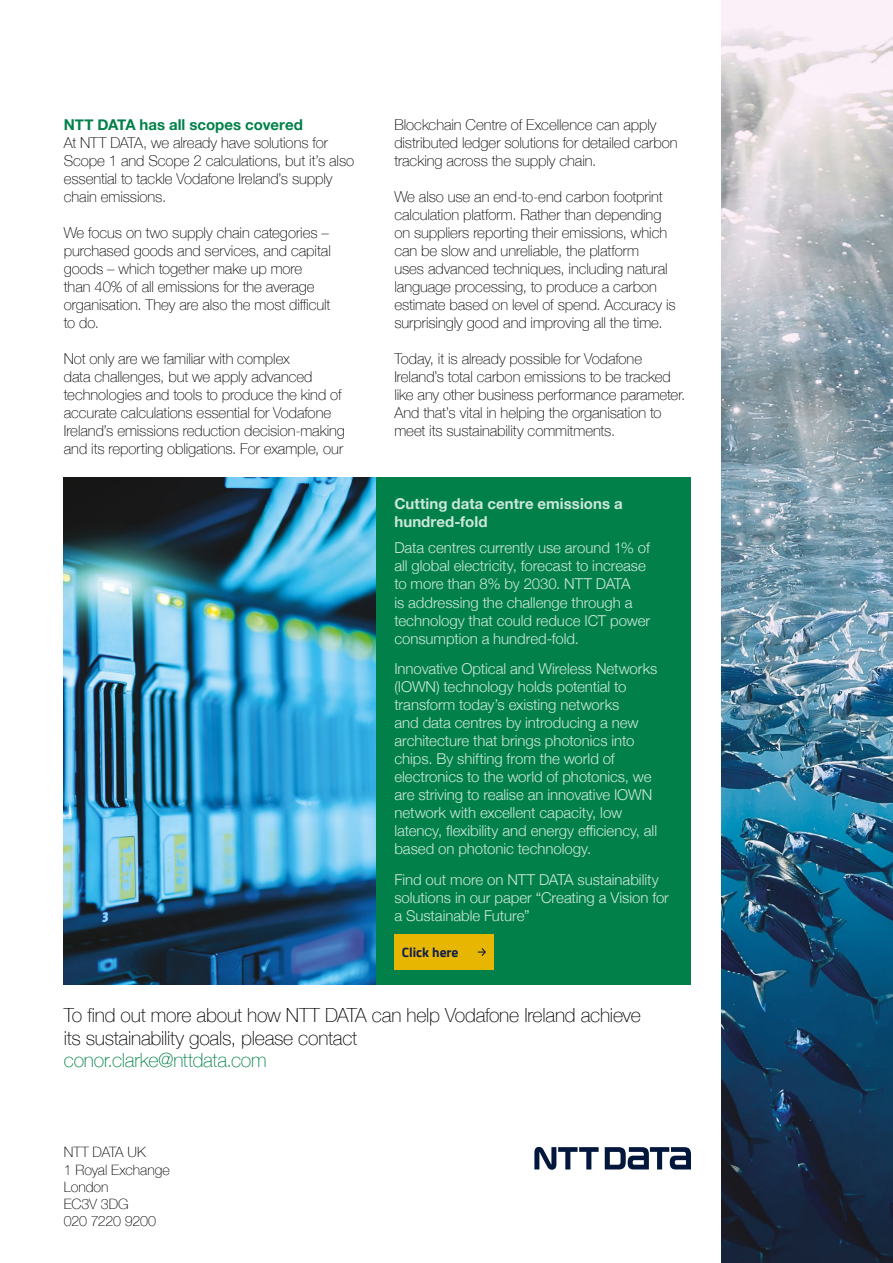
<style>
.page{position:relative;width:893px;height:1263px;background:#fff}
.page>*{position:absolute;margin:0;border:0;box-sizing:border-box;transform-origin:0 0}
.t1{font:100 19.5px/22.5px "Helvetica Neue";letter-spacing:-.01em;color:#000}
.t2{font:100 19.5px "Helvetica Neue";letter-spacing:-.01em;color:#018149}
.t3{font:100 15px/18px "Helvetica Neue";letter-spacing:-.005em;color:#000}
.t4{font:300 15px/18px "Helvetica Neue";letter-spacing:-.005em;color:#cce6db}
.t5{font:700 15px/18px "Helvetica Neue";letter-spacing:.005em;color:#cce6db}
.t6{font:700 15px "Helvetica Neue";color:#018149}
.t7{font:100 14.25px/17.2px "Helvetica Neue";letter-spacing:-.005em;color:#000}
.t8{font:700 13.5px "Titillium Web";color:#0f1c50}
</style>
<div class="page">
<svg style="left:534px;top:1147px;width:157px;height:23px"></svg>
<img style="left:721px;top:0;width:172px;height:1263px">
<img style="left:64px;top:477px;width:312px;height:508px">
<div style="left:376px;top:477px;width:315px;height:508px;background:#018149"></div>
<div style="left:394px;top:934px;width:100px;height:36px;background:#e6b600"></div>
<svg style="left:478px;top:948px;width:8px;height:8px"></svg>
<p class="t6" style="left:64px;top:113px;width:241px">NTT DATA has all scopes covered</p>
<p class="t3" style="left:64px;top:133px;width:292px">At NTT DATA, we already have solutions for Scope 1 and Scope 2 calculations, but it’s also essential to tackle Vodafone Ireland’s supply chain emissions.</p>
<p class="t3" style="left:64px;top:223px;width:269px">We focus on two supply chain categories – purchased goods and services, and capital goods – which together make up more than 40% of all emissions for the average organisation. They are also the most difficult to do.</p>
<p class="t3" style="left:64px;top:349px;width:283px">Not only are we familiar with complex<br>data challenges, but we apply advanced technologies and tools to produce the kind of accurate calculations essential for Vodafone Ireland’s emissions reduction decision-making and its reporting obligations. For example, our</p>
<p class="t3" style="left:394px;top:115px;width:285px">Blockchain Centre of Excellence can apply distributed ledger solutions for detailed carbon tracking across the supply chain.</p>
<p class="t3" style="left:394px;top:187px;width:283px">We also use an end-to-end carbon footprint calculation platform. Rather than depending on suppliers reporting their emissions, which can be slow and unreliable, the platform<br>uses advanced techniques, including natural language processing, to produce a carbon estimate based on level of spend. Accuracy is surprisingly good and improving all the time.</p>
<p class="t3" style="left:394px;top:349px;width:292px">Today, it is already possible for Vodafone Ireland’s total carbon emissions to be tracked like any other business performance parameter.<br>And that’s vital in helping the organisation to meet its sustainability commitments.</p>
<p class="t5" style="left:394px;top:495px;width:230px">Cutting data centre emissions a hundred-fold</p>
<p class="t4" style="left:394px;top:538px;width:257px">Data centres currently use around 1% of all global electricity, forecast to increase to more than 8% by 2030. NTT DATA<br>is addressing the challenge through a technology that could reduce ICT power consumption a hundred-fold.</p>
<p class="t4" style="left:394px;top:659px;width:264px">Innovative Optical and Wireless Networks (IOWN) technology holds potential to transform today’s existing networks<br>and data centres by introducing a new architecture that brings photonics into chips. By shifting from the world of electronics to the world of photonics, we are striving to realise an innovative IOWN network with excellent capacity, low latency, flexibility and energy efficiency, all based on photonic technology.</p>
<p class="t4" style="left:394px;top:869px;width:276px">Find out more on NTT DATA sustainability solutions in our paper “Creating a Vision for a Sustainable Future”</p>
<p class="t8" style="left:402px;top:942px;width:58px">Click here</p>
<h1 class="t1" style="left:64px;top:1003px;width:579px">To find out more about how NTT DATA can help Vodafone Ireland achieve its sustainability goals, please contact</h1>
<h1 class="t2" style="left:64px;top:1046px;width:204px">conor.clarke@nttdata.com</h1>
<p class="t7" style="left:64px;top:1143px;width:108px">NTT DATA UK<br>1 Royal Exchange<br>London<br>EC3V 3DG<br>020 7220 9200</p>
</div>
